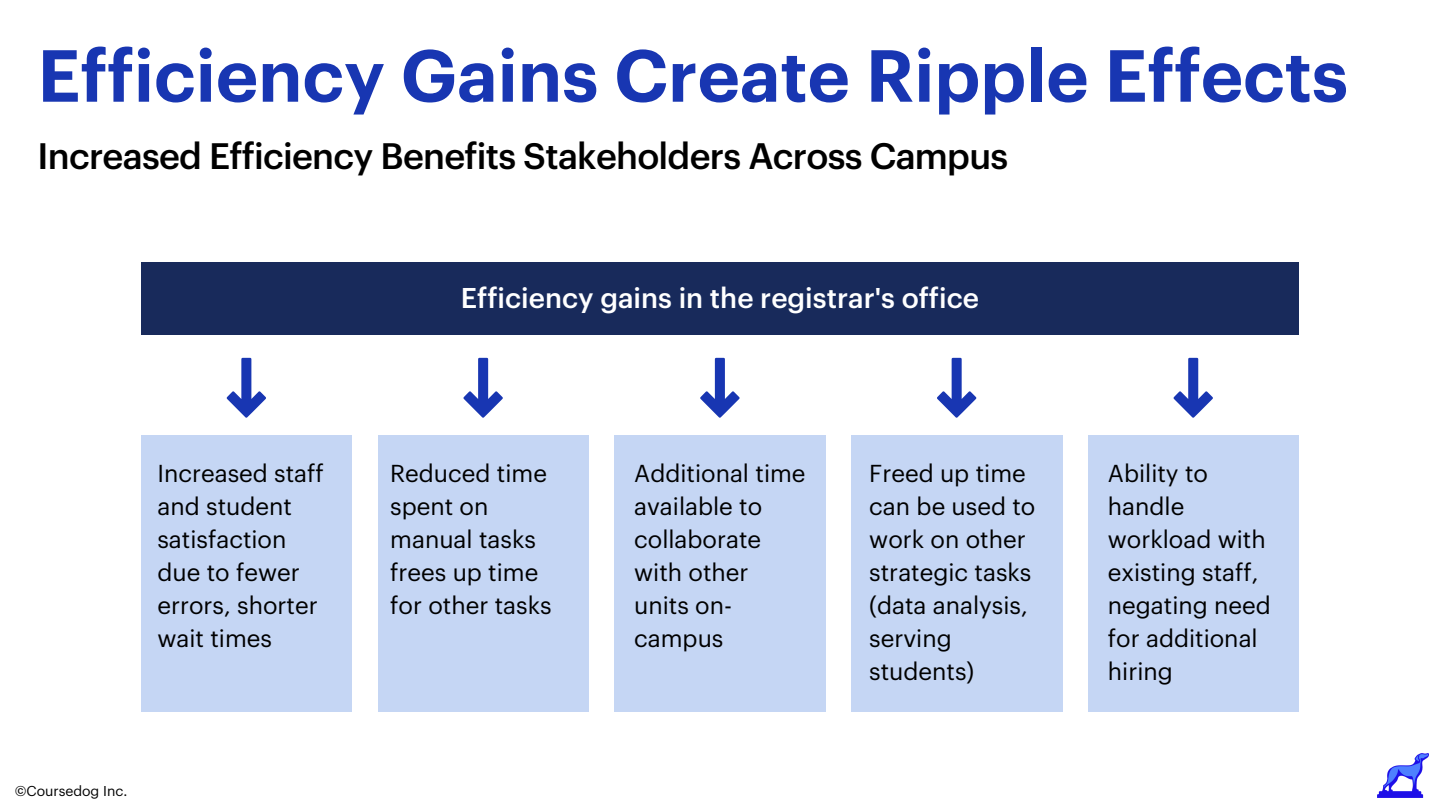
<style>
.page{position:relative;width:1440px;height:810px;background:#fff}
.page>*{position:absolute;margin:0;border:0;box-sizing:border-box;transform-origin:0 0}
.t1{font:600 72px "Graphik";color:#1836b2}
.t2{font:500 36px "Graphik";letter-spacing:-.02em;color:#000}
.t3{font:500 28px "Graphik";color:#fff}
.t4{font:24px/33px "Graphik";color:#000}
.t5{font:14px "Graphik";color:#000}
</style>
<div class="page">
<img style="left:1377px;top:754px;width:51px;height:44px">
<div style="left:141px;top:263px;width:1158px;height:72px;background:#182a5b"></div>
<div style="left:141px;top:435px;width:211px;height:276px;background:#c5d6f4"></div>
<div style="left:378px;top:435px;width:211px;height:276px;background:#c5d6f4"></div>
<div style="left:615px;top:435px;width:210px;height:276px;background:#c5d6f4"></div>
<div style="left:851px;top:435px;width:211px;height:276px;background:#c5d6f4"></div>
<div style="left:1088px;top:435px;width:211px;height:276px;background:#c5d6f4"></div>
<svg style="left:227px;top:358px;width:39px;height:60px"></svg>
<svg style="left:463px;top:358px;width:40px;height:60px"></svg>
<svg style="left:700px;top:358px;width:40px;height:60px"></svg>
<svg style="left:937px;top:358px;width:39px;height:60px"></svg>
<svg style="left:1174px;top:358px;width:39px;height:60px"></svg>
<h1 class="t1" style="left:38px;top:43px;width:1312px">Efficiency Gains Create Ripple Effects</h1>
<h2 class="t2" style="left:38px;top:140px;width:972px">Increased Efficiency Benefits Stakeholders Across Campus</h2>
<p class="t3" style="left:461px;top:285px;width:520px">Efficiency gains in the registrar's office</p>
<p class="t4" style="left:157px;top:458px;width:168px">Increased staff and student satisfaction due to fewer errors, shorter wait times</p>
<p class="t4" style="left:390px;top:458px;width:163px">Reduced time spent on manual tasks frees up time for other tasks</p>
<p class="t4" style="left:634px;top:458px;width:173px">Additional time available to collaborate with other units on&shy;campus</p>
<p class="t4" style="left:869px;top:458px;width:168px">Freed up time can be used to work on other strategic tasks (data analysis, serving students)</p>
<p class="t4" style="left:1108px;top:458px;width:164px">Ability to handle workload with existing staff, negating need for additional hiring</p>
<p class="t5" style="left:15px;top:784px;width:114px">©Coursedog Inc.</p>
</div>
